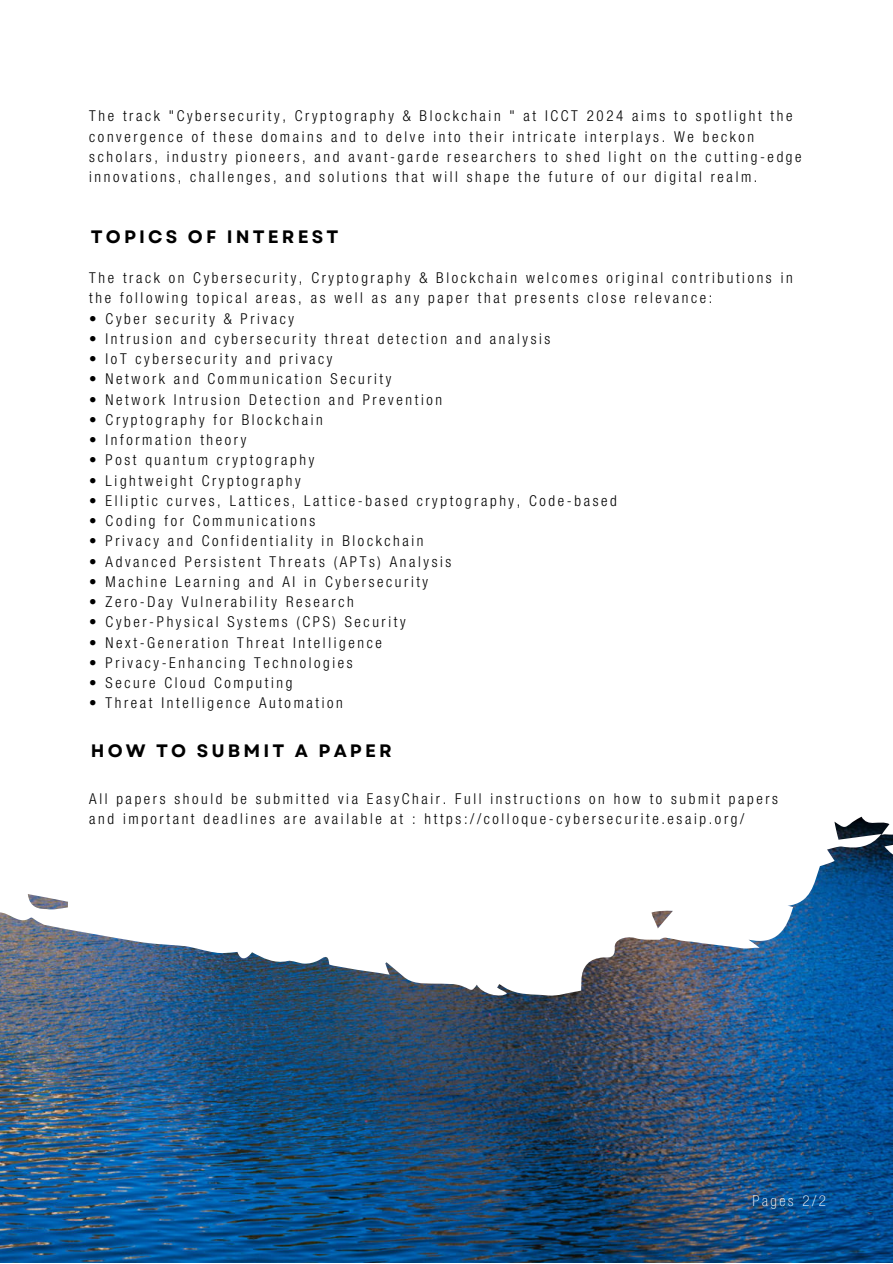
<style>
.page{position:relative;width:893px;height:1264px;background:#fff}
.page>*{position:absolute;margin:0;border:0;box-sizing:border-box;transform-origin:0 0}
.t1{font:700 18px "Garet";letter-spacing:.175em;color:#000}
.t2{font:300 condensed 15px/20.2px "Helvetica Neue LT Std";letter-spacing:.175em;color:#000}
.t3{font:100 condensed 15px "Helvetica Neue LT Std";letter-spacing:.175em;color:#fff}
</style>
<div class="page">
<img style="left:0;top:998px;width:892px;height:264px">
<img style="left:0;top:816px;width:892px;height:182px">
<svg style="left:884px;top:843px;width:8px;height:18px"></svg>
<p class="t2" style="left:89px;top:106px;width:713px">The track "Cybersecurity, Cryptography &amp; Blockchain " at ICCT 2024 aims to spotlight the convergence of these domains and to delve into their intricate interplays. We beckon scholars, industry pioneers, and avant-garde researchers to shed light on the cutting-edge innovations, challenges, and solutions that will shape the future of our digital realm.</p>
<p class="t1" style="left:91px;top:225px;width:249px">TOPICS OF INTEREST</p>
<p class="t2" style="left:89px;top:268px;width:705px">The track on Cybersecurity, Cryptography &amp; Blockchain welcomes original contributions in the following topical areas, as well as any paper that presents close relevance:</p>
<p class="t2" style="left:89px;top:308px;width:206px">• Cyber security &amp; Privacy</p>
<p class="t2" style="left:89px;top:328px;width:462px">• Intrusion and cybersecurity threat detection and analysis</p>
<p class="t2" style="left:89px;top:348px;width:245px">• IoT cybersecurity and privacy</p>
<p class="t2" style="left:89px;top:369px;width:303px">• Network and Communication Security</p>
<p class="t2" style="left:89px;top:389px;width:354px">• Network Intrusion Detection and Prevention</p>
<p class="t2" style="left:89px;top:409px;width:235px">• Cryptography for Blockchain</p>
<p class="t2" style="left:89px;top:429px;width:158px">• Information theory</p>
<p class="t2" style="left:89px;top:450px;width:226px">• Post quantum cryptography</p>
<p class="t2" style="left:89px;top:470px;width:213px">• Lightweight Cryptography</p>
<p class="t2" style="left:89px;top:490px;width:529px">• Elliptic curves, Lattices, Lattice-based cryptography, Code-based</p>
<p class="t2" style="left:89px;top:510px;width:227px">• Coding for Communications</p>
<p class="t2" style="left:89px;top:531px;width:336px">• Privacy and Confidentiality in Blockchain</p>
<p class="t2" style="left:89px;top:551px;width:363px">• Advanced Persistent Threats (APTs) Analysis</p>
<p class="t2" style="left:89px;top:571px;width:340px">• Machine Learning and AI in Cybersecurity</p>
<p class="t2" style="left:89px;top:591px;width:266px">• Zero-Day Vulnerability Research</p>
<p class="t2" style="left:89px;top:612px;width:318px">• Cyber-Physical Systems (CPS) Security</p>
<p class="t2" style="left:89px;top:632px;width:294px">• Next-Generation Threat Intelligence</p>
<p class="t2" style="left:89px;top:652px;width:265px">• Privacy-Enhancing Technologies</p>
<p class="t2" style="left:89px;top:672px;width:205px">• Secure Cloud Computing</p>
<p class="t2" style="left:89px;top:692px;width:255px">• Threat Intelligence Automation</p>
<p class="t1" style="left:91px;top:740px;width:302px">HOW TO SUBMIT A PAPER</p>
<p class="t2" style="left:89px;top:788px;width:690px">All papers should be submitted via EasyChair. Full instructions on how to submit papers and important deadlines are available at : https://colloque-cybersecurite.esaip.org/</p>
<p class="t3" style="left:752px;top:1191px;width:75px">Pages 2/2</p>
</div>
